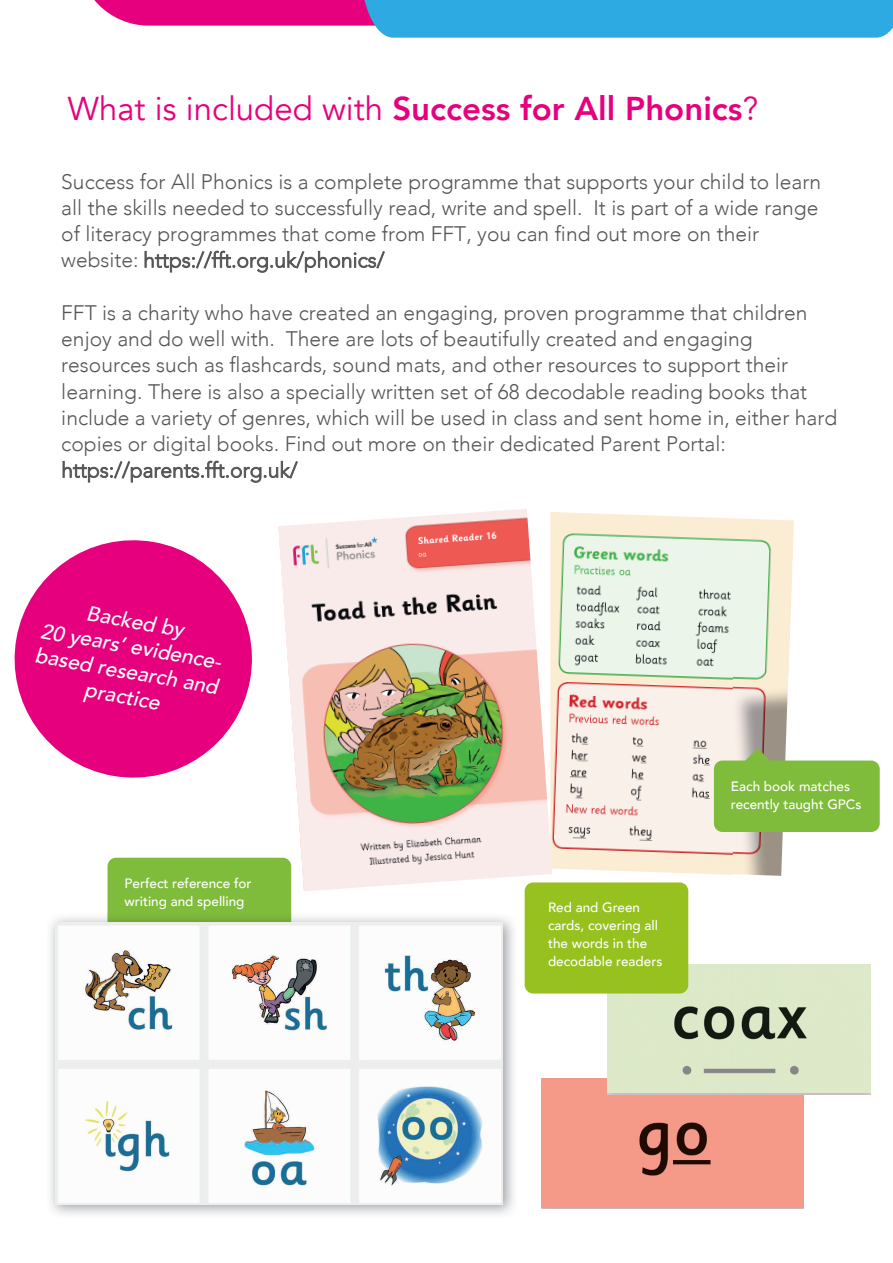
<style>
.page{position:relative;width:893px;height:1263px;background:#fff}
.page>*{position:absolute;margin:0;border:0;box-sizing:border-box;transform-origin:0 0}
.t1{font:800 33px "Avenir";color:#e6007d}
.t2{font:300 21px/26.2px "Avenir";color:#575656}
.t3{font:italic 500 21px/25.2px "Avenir";color:#fff;text-align:center}
.t4{font:500 13.5px/18px "Avenir";color:#fff}
.s1{font-weight:400}
</style>
<div class="page">
<svg style="left:14px;top:540px;width:238px;height:238px;fill:#e6007e"></svg>
<div style="left:108px;top:858px;width:183px;height:97px;background:#80bc3c;border-radius:9px"></div>
<img style="left:50px;top:913px;width:464px;height:302px">
<img style="left:108px;top:913px;width:183px;height:9px">
<img style="left:56px;top:922px;width:447px;height:282px">
<img style="left:552px;top:512px;width:242px;height:363px">
<img style="left:733px;top:673px;width:55px;height:203px">
<div style="left:714px;top:760px;width:166px;height:72px;background:#80bc3c;border-radius:9px"></div>
<svg style="left:745px;top:748px;width:25px;height:13px"></svg>
<img style="left:278px;top:509px;width:274px;height:382px">
<div style="left:541px;top:1079px;width:263px;height:130px;background:#f59a88"></div>
<img style="left:608px;top:964px;width:263px;height:131px">
<div style="left:525px;top:882px;width:163px;height:111px;background:#96c11f;border-radius:9px"></div>
<svg style="left:94px;top:0;width:799px;height:38px;background:#7290cf"></svg>
<h1 class="t1" style="left:68px;top:82px;width:692px"><span class="s1">What is included with</span> Success for All Phonics<span class="s1">?</span></h1>
<p class="t2" style="left:61px;top:168px;width:761px">Success for All Phonics is a complete programme that supports your child to learn all the skills needed to successfully read, write and spell. It is part of a wide range of literacy programmes that come from FFT, you can find out more on their website: https://fft.org.uk/phonics/</p>
<p class="t2" style="left:61px;top:299px;width:777px">FFT is a charity who have created an engaging, proven programme that children enjoy and do well with. There are lots of beautifully created and engaging resources such as flashcards, sound mats, and other resources to support their learning. There is also a specially written set of 68 decodable reading books that include a variety of genres, which will be used in class and sent home in, either hard copies or digital books. Find out more on their dedicated Parent Portal: https://parents.fft.org.uk/</p>
<p class="t3" style="left:46px;top:593px;width:190px;rotate:10deg">Backed by<br>20 years’ evidence&shy;based research and practice</p>
<p class="t4" style="left:125px;top:874px;width:129px">Perfect reference for writing and spelling</p>
<p class="t4" style="left:548px;top:898px;width:116px">Red and Green cards, covering all the words in the decodable readers</p>
<p class="t4" style="left:731px;top:777px;width:132px">Each book matches recently taught GPCs</p>
</div>
